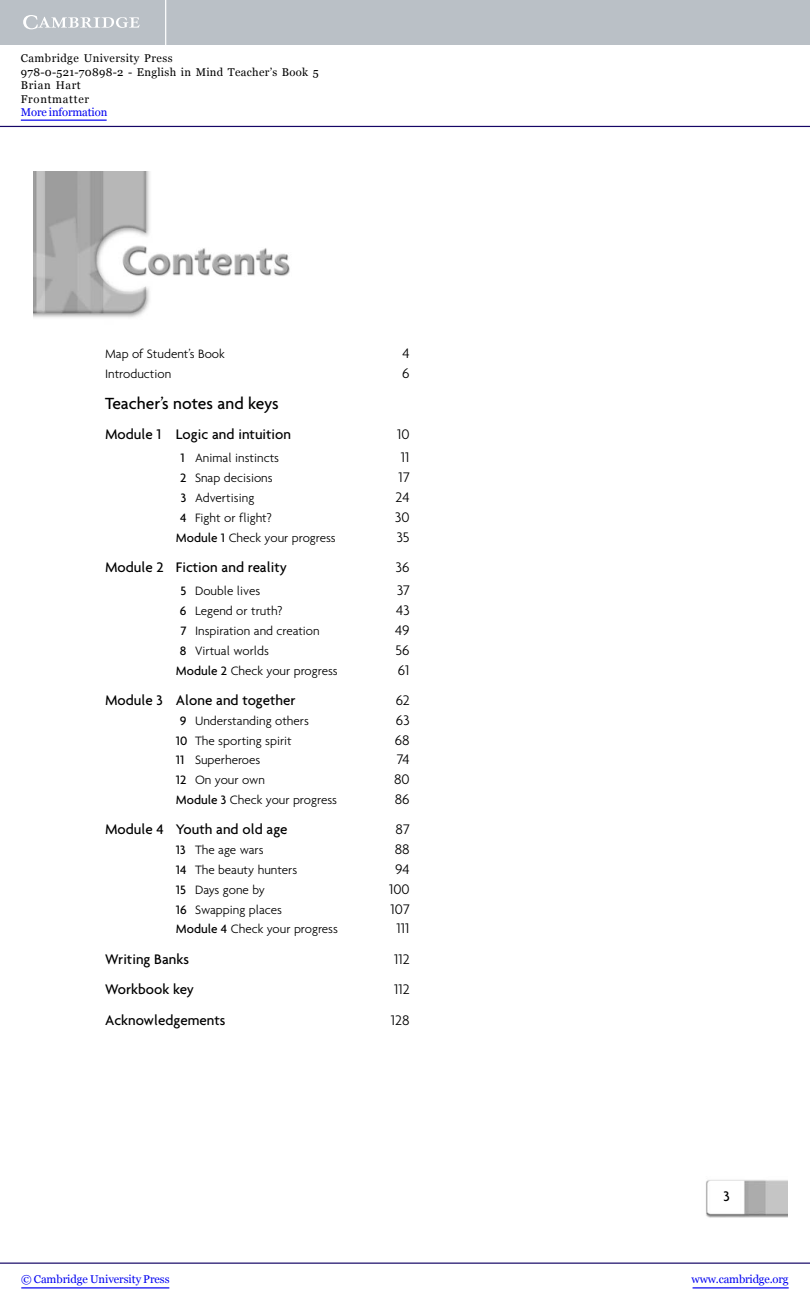
<style>
.page{position:relative;width:810px;height:1305px;background:#fff}
.page>*{position:absolute;margin:0;border:0;box-sizing:border-box;transform-origin:0 0}
.t1{font:500 17.5px "Agenda";color:#000}
.t2{font:500 15px "Agenda";color:#000}
.t3{font:300 15px "Agenda";color:#000}
.t4{font:300 13.12px "Agenda";color:#000}
.t5{font:11.25px/13.5px "Georgia";letter-spacing:.04em;color:#000}
.t6{font:11.25px "Georgia";letter-spacing:-.01em;color:#0000f1}
.s1{font-weight:500}
</style>
<div class="page">
<img style="left:706px;top:1180px;width:82px;height:38px">
<img style="left:33px;top:172px;width:257px;height:146px">
<hr style="left:0;top:1263px;width:810px;height:1px;background:#150666">
<hr style="left:21px;top:1287px;width:148px;height:1px;background:#0000f1">
<hr style="left:693px;top:1287px;width:96px;height:1px;background:#0000f1">
<div style="left:0;top:0;width:810px;height:45px;background:#bac0c6"></div>
<svg style="left:23px;top:15px;width:117px;height:14px"></svg>
<hr style="left:165px;top:0;width:1px;height:45px;background:#fff">
<hr style="left:0;top:126px;width:810px;height:1px;background:#150666">
<hr style="left:21px;top:120px;width:86px;height:1px;background:#0000f1">
<p class="t5" style="left:21px;top:51px;width:300px">Cambridge University Press<br>978-0-521-70898-2 - English in Mind Teacher’s Book 5<br>Brian Hart<br>Frontmatter</p>
<p class="t6" style="left:21px;top:106px;width:88px">More information</p>
<p class="t4" style="left:105px;top:349px;width:121px">Map of Student’s Book</p>
<p class="t3" style="left:402px;top:348px;width:9px">4</p>
<p class="t4" style="left:105px;top:369px;width:68px">Introduction</p>
<p class="t3" style="left:402px;top:367px;width:9px">6</p>
<h1 class="t1" style="left:105px;top:396px;width:175px">Teacher’s notes and keys</h1>
<p class="t2" style="left:105px;top:428px;width:188px">Module 1 Logic and intuition</p>
<p class="t3" style="left:397px;top:428px;width:14px">10</p>
<p class="t4" style="left:180px;top:453px;width:100px"><span class="s1">1</span> Animal instincts</p>
<p class="t3" style="left:401px;top:452px;width:10px">11</p>
<p class="t4" style="left:180px;top:473px;width:94px"><span class="s1">2</span> Snap decisions</p>
<p class="t3" style="left:399px;top:471px;width:12px">17</p>
<p class="t4" style="left:181px;top:493px;width:75px"><span class="s1">3</span> Advertising</p>
<p class="t3" style="left:396px;top:491px;width:16px">24</p>
<p class="t4" style="left:180px;top:512px;width:93px"><span class="s1">4</span> Fight or flight?</p>
<p class="t3" style="left:395px;top:511px;width:16px">30</p>
<p class="t4" style="left:176px;top:532px;width:161px"><span class="s1">Module 1</span> Check your progress</p>
<p class="t3" style="left:397px;top:531px;width:14px">35</p>
<p class="t2" style="left:105px;top:561px;width:183px">Module 2 Fiction and reality</p>
<p class="t3" style="left:396px;top:561px;width:15px">36</p>
<p class="t4" style="left:181px;top:586px;width:81px"><span class="s1">5</span> Double lives</p>
<p class="t3" style="left:397px;top:585px;width:14px">37</p>
<p class="t4" style="left:180px;top:606px;width:104px"><span class="s1">6</span> Legend or truth?</p>
<p class="t3" style="left:396px;top:604px;width:15px">43</p>
<p class="t4" style="left:180px;top:625px;width:141px"><span class="s1">7</span> Inspiration and creation</p>
<p class="t3" style="left:395px;top:624px;width:16px">49</p>
<p class="t4" style="left:180px;top:645px;width:91px"><span class="s1">8</span> Virtual worlds</p>
<p class="t3" style="left:396px;top:644px;width:16px">56</p>
<p class="t4" style="left:176px;top:665px;width:163px"><span class="s1">Module 2</span> Check your progress</p>
<p class="t3" style="left:398px;top:664px;width:13px">61</p>
<p class="t2" style="left:105px;top:694px;width:192px">Module 3 Alone and together</p>
<p class="t3" style="left:396px;top:694px;width:15px">62</p>
<p class="t4" style="left:180px;top:715px;width:131px"><span class="s1">9</span> Understanding others</p>
<p class="t3" style="left:396px;top:714px;width:15px">63</p>
<p class="t4" style="left:176px;top:735px;width:117px"><span class="s1">10</span> The sporting spirit</p>
<p class="t3" style="left:395px;top:734px;width:16px">68</p>
<p class="t4" style="left:176px;top:755px;width:86px"><span class="s1">11</span> Superheroes</p>
<p class="t3" style="left:397px;top:754px;width:14px">74</p>
<p class="t4" style="left:176px;top:775px;width:91px"><span class="s1">12</span> On your own</p>
<p class="t3" style="left:394px;top:773px;width:17px">80</p>
<p class="t4" style="left:176px;top:794px;width:163px"><span class="s1">Module 3</span> Check your progress</p>
<p class="t3" style="left:395px;top:793px;width:16px">86</p>
<p class="t2" style="left:105px;top:824px;width:184px">Module 4 Youth and old age</p>
<p class="t3" style="left:396px;top:824px;width:16px">87</p>
<p class="t4" style="left:176px;top:845px;width:89px"><span class="s1">13</span> The age wars</p>
<p class="t3" style="left:395px;top:843px;width:16px">88</p>
<p class="t4" style="left:176px;top:864px;width:123px"><span class="s1">14</span> The beauty hunters</p>
<p class="t3" style="left:395px;top:863px;width:16px">94</p>
<p class="t4" style="left:176px;top:884px;width:90px"><span class="s1">15</span> Days gone by</p>
<p class="t3" style="left:389px;top:883px;width:22px">100</p>
<p class="t4" style="left:176px;top:904px;width:108px"><span class="s1">16</span> Swapping places</p>
<p class="t3" style="left:391px;top:903px;width:21px">107</p>
<p class="t4" style="left:176px;top:924px;width:164px"><span class="s1">Module 4</span> Check your progress</p>
<p class="t3" style="left:397px;top:922px;width:15px">111</p>
<p class="t2" style="left:105px;top:953px;width:85px">Writing Banks</p>
<p class="t3" style="left:394px;top:953px;width:17px">112</p>
<p class="t2" style="left:105px;top:983px;width:90px">Workbook key</p>
<p class="t3" style="left:394px;top:983px;width:17px">112</p>
<p class="t2" style="left:105px;top:1014px;width:122px">Acknowledgements</p>
<p class="t3" style="left:391px;top:1014px;width:20px">128</p>
<p class="t2" style="left:724px;top:1190px;width:8px">3</p>
<p class="t6" style="left:21px;top:1272px;width:150px">© Cambridge University Press</p>
<p class="t6" style="left:692px;top:1272px;width:99px">www.cambridge.org</p>
</div>
